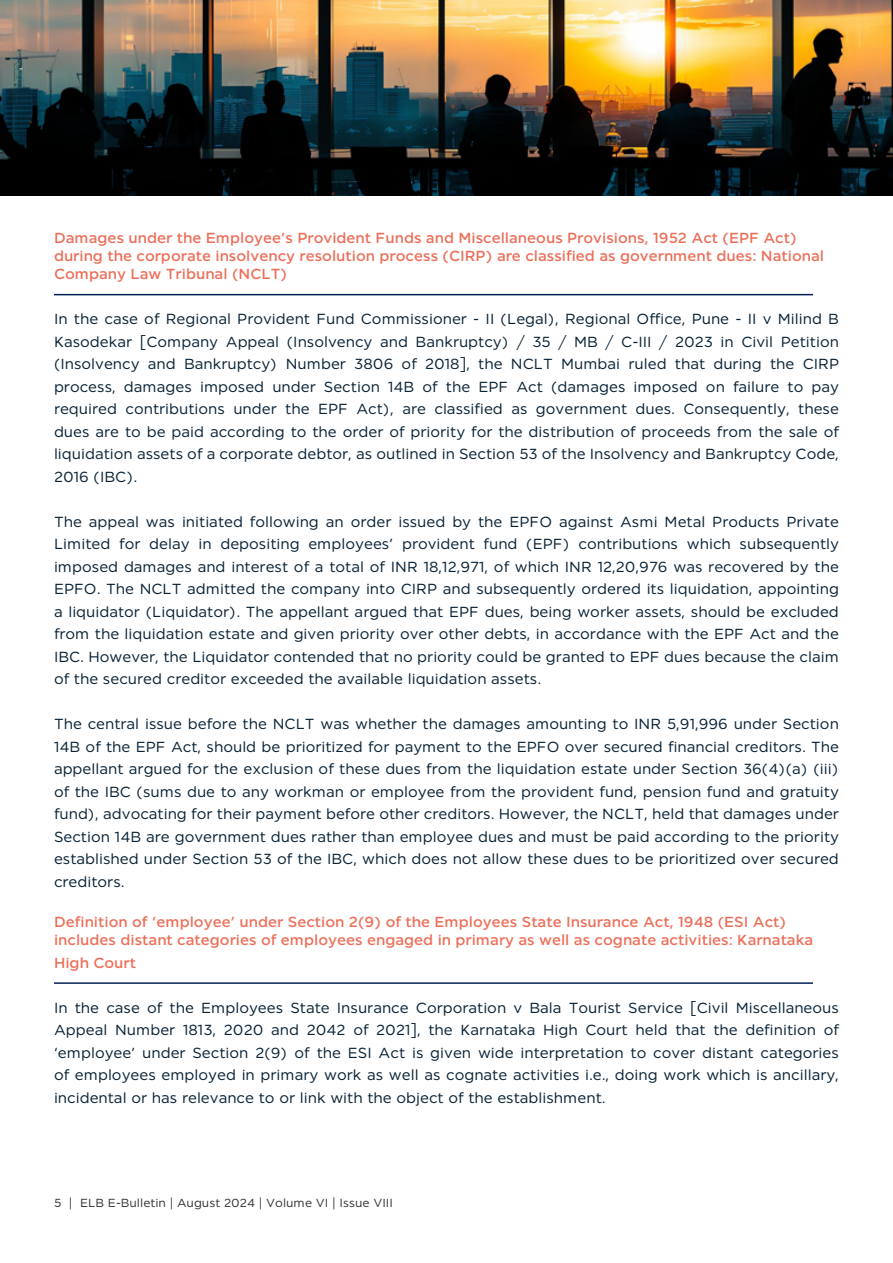
<style>
.page{position:relative;width:893px;height:1263px;background:#fff}
.page>*{position:absolute;margin:0;border:0;box-sizing:border-box;transform-origin:0 0}
.t1{font:15px/22.5px "Khaitan";color:#092236;text-align:justify}
.t2{font:500 15px/18px "Khaitan";color:#ec6e58}
.t3{font:12px "Khaitan";color:#333}
</style>
<div class="page">
<img style="left:0;top:0;width:893px;height:196px">
<hr style="left:54px;top:982px;width:759px;height:2px;background:#002152">
<hr style="left:54px;top:294px;width:759px;height:1px;background:#002152">
<p class="t2" style="left:54px;top:228px;width:772px">Damages under the Employee’s Provident Funds and Miscellaneous Provisions, 1952 Act (EPF Act) during the corporate insolvency resolution process (CIRP) are classified as government dues: National<br>Company Law Tribunal (NCLT)</p>
<p class="t1" style="left:54px;top:307px;width:787px">In the case of Regional Provident Fund Commissioner - II (Legal), Regional Office, Pune - II v Milind B Kasodekar [Company Appeal (Insolvency and Bankruptcy) / 35 / MB / C-III / 2023 in Civil Petition (Insolvency and Bankruptcy) Number 3806 of 2018], the NCLT Mumbai ruled that during the CIRP process, damages imposed under Section 14B of the EPF Act (damages imposed on failure to pay required contributions under the EPF Act), are classified as government dues. Consequently, these dues are to be paid according to the order of priority for the distribution of proceeds from the sale of liquidation assets of a corporate debtor, as outlined in Section 53 of the Insolvency and Bankruptcy Code, 2016 (IBC).</p>
<p class="t1" style="left:54px;top:510px;width:786px">The appeal was initiated following an order issued by the EPFO against Asmi Metal Products Private Limited for delay in depositing employees’ provident fund (EPF) contributions which subsequently imposed damages and interest of a total of INR 18,12,971, of which INR 12,20,976 was recovered by the EPFO. The NCLT admitted the company into CIRP and subsequently ordered its liquidation, appointing a liquidator (Liquidator). The appellant argued that EPF dues, being worker assets, should be excluded from the liquidation estate and given priority over other debts, in accordance with the EPF Act and the IBC. However, the Liquidator contended that no priority could be granted to EPF dues because the claim of the secured creditor exceeded the available liquidation assets.</p>
<p class="t1" style="left:54px;top:712px;width:786px">The central issue before the NCLT was whether the damages amounting to INR 5,91,996 under Section 14B of the EPF Act, should be prioritized for payment to the EPFO over secured financial creditors. The appellant argued for the exclusion of these dues from the liquidation estate under Section 36(4)(a) (iii) of the IBC (sums due to any workman or employee from the provident fund, pension fund and gratuity fund), advocating for their payment before other creditors. However, the NCLT, held that damages under Section 14B are government dues rather than employee dues and must be paid according to the priority established under Section 53 of the IBC, which does not allow these dues to be prioritized over secured creditors.</p>
<p class="t2" style="left:54px;top:912px;width:761px">Definition of ‘employee’ under Section 2(9) of the Employees State Insurance Act, 1948 (ESI Act) includes distant categories of employees engaged in primary as well as cognate activities: Karnataka</p>
<p class="t2" style="left:54px;top:953px;width:84px">High Court</p>
<p class="t1" style="left:54px;top:996px;width:786px">In the case of the Employees State Insurance Corporation v Bala Tourist Service [Civil Miscellaneous Appeal Number 1813, 2020 and 2042 of 2021], the Karnataka High Court held that the definition of ‘employee’ under Section 2(9) of the ESI Act is given wide interpretation to cover distant categories of employees employed in primary work as well as cognate activities i.e., doing work which is ancillary, incidental or has relevance to or link with the object of the establishment.</p>
<p class="t3" style="left:54px;top:1196px;width:340px">5 | ELB E-Bulletin | August 2024 | Volume VI | Issue VIII</p>
</div>
